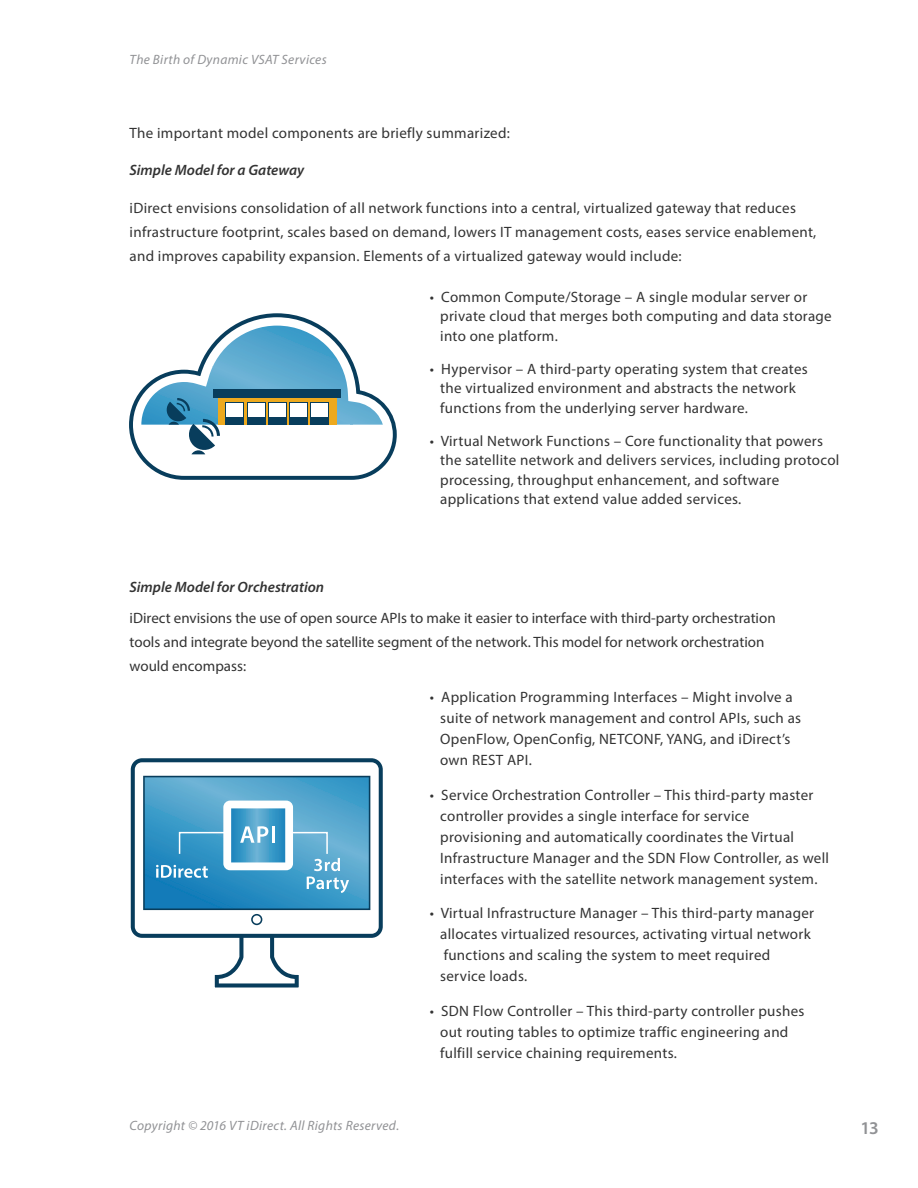
<style>
.page{position:relative;width:918px;height:1188px;background:#fff}
.page>*{position:absolute;margin:0;border:0;box-sizing:border-box;transform-origin:0 0}
.Subhead_12_pt_blue{font:600 18px "Myriad Pro";color:#919295}
.Body_Copy{font:15px/21px "Myriad Pro";letter-spacing:.02em;color:#333}
.Body_Copy-2{font:15px/24px "Myriad Pro";color:#333}
.Subhead{font:italic 600 15px "Myriad Pro";color:#333}
.Body_Copy-3{font:italic 600 15px "Myriad Pro";color:#333}
.Subhead_12_pt_blue-2{font:italic 13.5px "Myriad Pro";letter-spacing:.02em;color:#919295}
</style>
<div class="page">
<svg style="left:130px;top:758px;width:253px;height:230px"></svg>
<svg style="left:143px;top:776px;width:227px;height:149px"></svg>
<svg style="left:129px;top:313px;width:268px;height:167px"></svg>
<svg style="left:141px;top:326px;width:243px;height:142px"></svg>
<svg style="left:218px;top:397px;width:118px;height:28px"></svg>
<div style="left:213px;top:389px;width:128px;height:8px;background:#083d5c"></div>
<div style="left:311px;top:403px;width:18px;height:22px;background:#083d5c"></div>
<div style="left:289px;top:403px;width:19px;height:22px;background:#083d5c"></div>
<div style="left:268px;top:403px;width:18px;height:22px;background:#083d5c"></div>
<div style="left:247px;top:403px;width:18px;height:22px;background:#083d5c"></div>
<div style="left:226px;top:403px;width:18px;height:22px;background:#083d5c"></div>
<div style="left:311px;top:403px;width:17px;height:14px;background:#fff"></div>
<div style="left:290px;top:403px;width:17px;height:14px;background:#fff"></div>
<div style="left:269px;top:403px;width:17px;height:14px;background:#fff"></div>
<div style="left:248px;top:403px;width:16px;height:14px;background:#fff"></div>
<div style="left:226px;top:403px;width:17px;height:14px;background:#fff"></div>
<p class="Subhead_12_pt_blue-2" style="left:130px;top:51px;width:199px">The Birth of Dynamic VSAT Services</p>
<p class="Body_Copy" style="left:130px;top:122px;width:382px">The important model components are briefly summarized:</p>
<p class="Body_Copy-3" style="left:130px;top:161px;width:176px">Simple Model for a Gateway</p>
<p class="Body_Copy" style="left:130px;top:195px;width:688px;line-height:24px">iDirect envisions consolidation of all network functions into a central, virtualized gateway that reduces infrastructure footprint, scales based on demand, lowers IT management costs, eases service enablement, and improves capability expansion. Elements of a virtualized gateway would include:</p>
<p class="Body_Copy" style="left:440px;top:287px;width:393px;line-height:19.5px;text-indent:-10px">• Common Compute/Storage – A single modular server or private cloud that merges both computing and data storage into one platform.</p>
<p class="Body_Copy" style="left:440px;top:359px;width:369px;line-height:19.5px;text-indent:-10px">• Hypervisor – A third-party operating system that creates the virtualized environment and abstracts the network functions from the underlying server hardware.</p>
<p class="Body_Copy" style="left:440px;top:431px;width:401px;line-height:19.5px;text-indent:-10px">• Virtual Network Functions – Core functionality that powers the satellite network and delivers services, including protocol processing, throughput enhancement, and software applications that extend value added services.</p>
<p class="Subhead" style="left:130px;top:578px;width:196px">Simple Model for Orchestration</p>
<p class="Body_Copy-2" style="left:130px;top:606px;width:648px">iDirect envisions the use of open source APIs to make it easier to interface with third-party orchestration tools and integrate beyond the satellite segment of the network. This model for network orchestration would encompass:</p>
<p class="Body_Copy" style="left:440px;top:687px;width:362px;text-indent:-10px">• Application Programming Interfaces – Might involve a suite of network management and control APIs, such as OpenFlow, OpenConfig, NETCONF, YANG, and iDirect’s own REST API.</p>
<p class="Body_Copy" style="left:440px;top:784px;width:390px;text-indent:-10px">• Service Orchestration Controller – This third-party master controller provides a single interface for service provisioning and automatically coordinates the Virtual Infrastructure Manager and the SDN Flow Controller, as well interfaces with the satellite network management system.</p>
<p class="Body_Copy" style="left:440px;top:903px;width:375px;text-indent:-10px">• Virtual Infrastructure Manager – This third-party manager allocates virtualized resources, activating virtual network functions and scaling the system to meet required service loads.</p>
<p class="Body_Copy" style="left:440px;top:1000px;width:366px;text-indent:-10px">• SDN Flow Controller – This third-party controller pushes out routing tables to optimize traffic engineering and fulfill service chaining requirements.</p>
<p class="Subhead_12_pt_blue-2" style="left:130px;top:1117px;width:271px">Copyright © 2016 VT iDirect. All Rights Reserved.</p>
<p class="Subhead_12_pt_blue" style="left:861px;top:1116px;width:20px">13</p>
</div>
